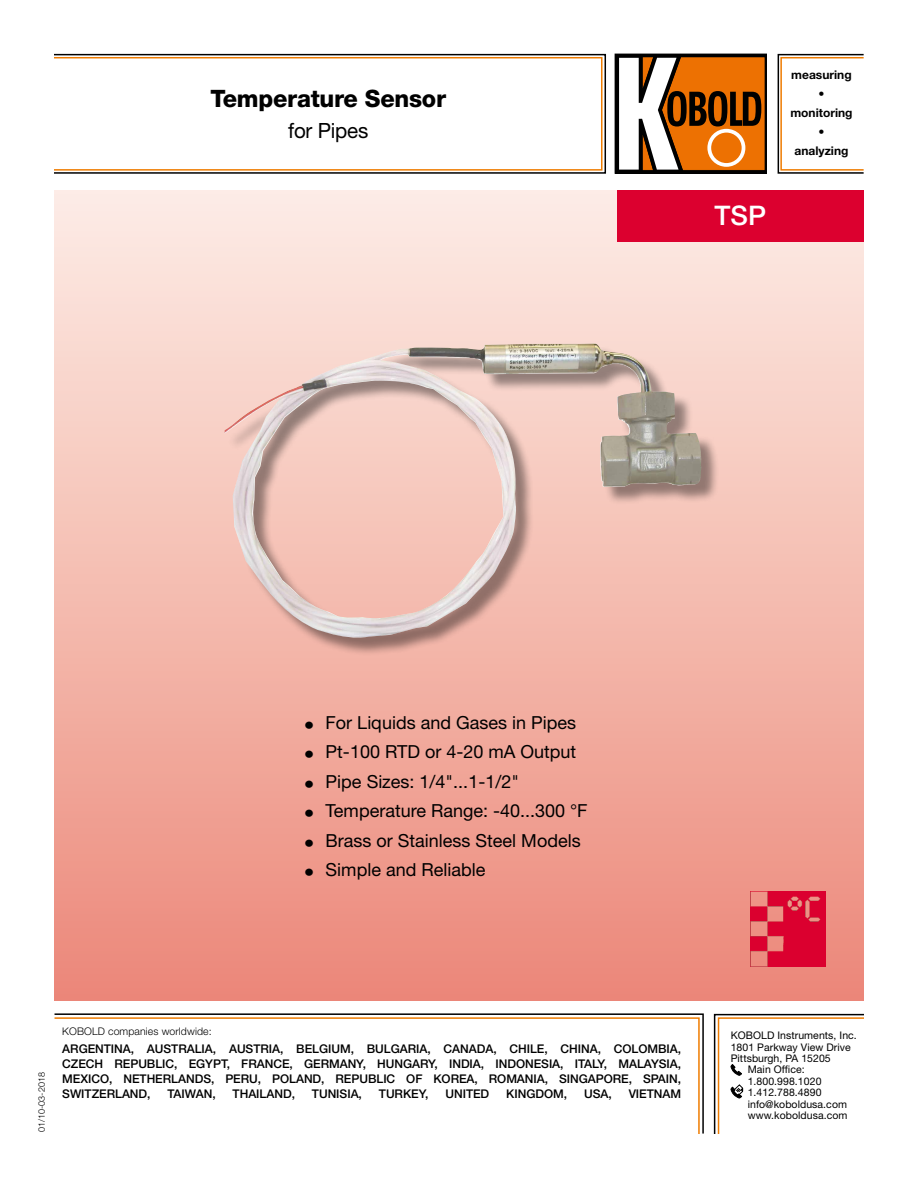
<style>
.page{position:relative;width:918px;height:1188px;background:#fff}
.page>*{position:absolute;margin:0;border:0;box-sizing:border-box;transform-origin:0 0}
.t1{font:500 27px "Helvetica Neue LT Std";color:#fff}
.t2{font:800 24px "Helvetica Neue LT Std";letter-spacing:-.01em;color:#000}
.t3{font:21px "Helvetica Neue LT Std";letter-spacing:-.01em;color:#000}
.t4{font:18px "Helvetica Neue LT Std";color:#000}
.t5{font:500 12px/15px "Helvetica Neue LT Std";letter-spacing:-.005em;color:#000;text-align:justify}
.t6{font:700 12px/19px "Helvetica Neue LT Std";color:#000;text-align:center}
.t7{font:10.5px "Helvetica Neue LT Std";letter-spacing:.005em;color:#000}
.t8{font:300 10.5px "Helvetica Neue LT Std";letter-spacing:.01em;color:#000}
.t9{font:300 9px "Helvetica Neue LT Std";color:#000}
.s1{font-family:"Californian FB";font-weight:700;font-size:13.5px}
</style>
<div class="page">
<div style="left:53px;top:57px;width:550px;height:114px;border:2px solid #ef7c00"></div>
<div style="left:780px;top:57px;width:84px;height:114px;border:2px solid #ef7c00"></div>
<div style="left:53px;top:54px;width:553px;height:120px;border:2px solid #000"></div>
<div style="left:778px;top:54px;width:86px;height:120px;border:2px solid #000"></div>
<svg style="left:615px;top:54px;width:152px;height:120px"></svg>
<div style="left:707px;top:129px;width:38px;height:38px;border:4px solid #fff;border-radius:50%"></div>
<svg style="left:54px;top:1013px;width:650px;height:121px"></svg>
<svg style="left:713px;top:1013px;width:151px;height:121px"></svg>
<div style="left:55px;top:190px;width:808px;height:810px;background:linear-gradient(to bottom,#fdeee7,#ec8879)"></div>
<div style="left:617px;top:190px;width:247px;height:51px;background:#dc002f"></div>
<img style="left:751px;top:892px;width:74px;height:74px">
<div style="left:227px;top:289px;width:493px;height:367px;background:#000;opacity:.41"></div>
<img style="left:225px;top:282px;width:477px;height:357px">
<h2 class="t2" style="left:210px;top:84px;width:237px">Temperature Sensor</h2>
<h3 class="t3" style="left:288px;top:118px;width:82px">for Pipes</h3>
<h1 class="t1" style="left:715px;top:200px;width:53px">TSP</h1>
<p class="t6" style="left:790px;top:65px;width:64px">measuring • monitoring • analyzing</p>
<p class="t4" style="left:304px;top:711px;width:273px"><span class="s1">•</span> For Liquids and Gases in Pipes</p>
<p class="t4" style="left:304px;top:741px;width:273px"><span class="s1">•</span> Pt-100 RTD or 4-20 mA Output</p>
<p class="t4" style="left:304px;top:770px;width:216px"><span class="s1">•</span> Pipe Sizes: 1/4"...1-1/2"</p>
<p class="t4" style="left:304px;top:800px;width:285px"><span class="s1">•</span> Temperature Range: -40...300 °F</p>
<p class="t4" style="left:304px;top:829px;width:278px"><span class="s1">•</span> Brass or Stainless Steel Models</p>
<p class="t4" style="left:304px;top:859px;width:182px"><span class="s1">•</span> Simple and Reliable</p>
<p class="t9" style="left:36px;top:1132px;width:61px;rotate:-90deg">01/10-03-2018</p>
<p class="t8" style="left:62px;top:1024px;width:151px">KOBOLD companies worldwide:</p>
<p class="t5" style="left:62px;top:1041px;width:620px">ARGENTINA, AUSTRALIA, AUSTRIA, BELGIUM, BULGARIA, CANADA, CHILE, CHINA, COLOMBIA, CZECH REPUBLIC, EGYPT, FRANCE, GERMANY, HUNGARY, INDIA, INDONESIA, ITALY, MALAYSIA, MEXICO, NETHERLANDS, PERU, POLAND, REPUBLIC OF KOREA, ROMANIA, SINGAPORE, SPAIN, SWITZERLAND,</p>
<p class="t5" style="left:168px;top:1086px;width:50px">TAIWAN,</p>
<p class="t5" style="left:233px;top:1086px;width:64px">THAILAND,</p>
<p class="t5" style="left:312px;top:1086px;width:51px">TUNISIA,</p>
<p class="t5" style="left:379px;top:1086px;width:51px">TURKEY,</p>
<p class="t5" style="left:445px;top:1086px;width:45px">UNITED</p>
<p class="t5" style="left:506px;top:1086px;width:62px">KINGDOM,</p>
<p class="t5" style="left:584px;top:1086px;width:29px">USA,</p>
<p class="t5" style="left:629px;top:1086px;width:54px">VIETNAM</p>
<p class="t7" style="left:731px;top:1029px;width:128px">KOBOLD Instruments, Inc.</p>
<p class="t7" style="left:731px;top:1041px;width:122px">1801 Parkway View Drive</p>
<p class="t7" style="left:731px;top:1052px;width:102px">Pittsburgh, PA 15205</p>
<p class="t7" style="left:748px;top:1063px;width:59px">Main Office:</p>
<p class="t7" style="left:748px;top:1075px;width:75px">1.800.998.1020</p>
<p class="t7" style="left:748px;top:1086px;width:75px">1.412.788.4890</p>
<p class="t7" style="left:748px;top:1098px;width:101px">info@koboldusa.com</p>
<p class="t7" style="left:748px;top:1109px;width:101px">www.koboldusa.com</p>
</div>
